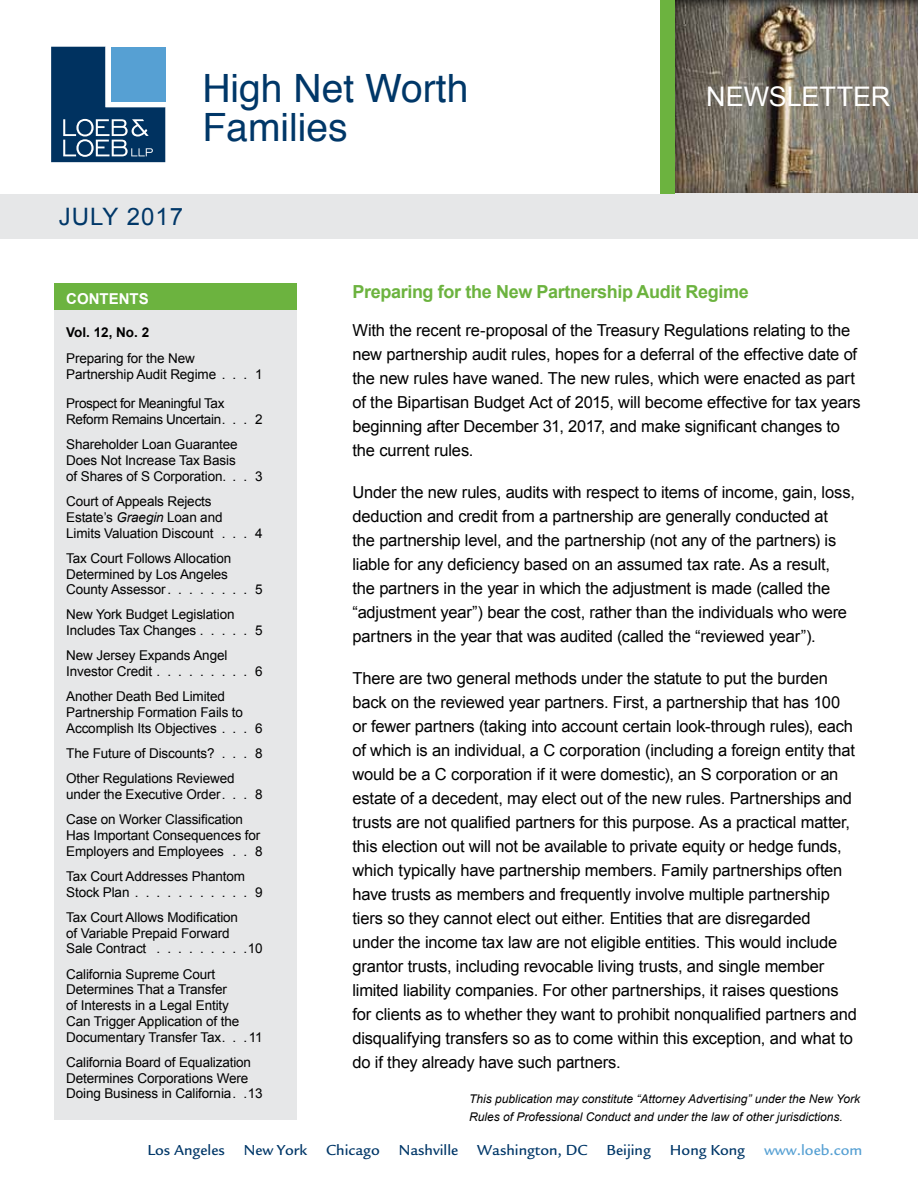
<style>
.page{position:relative;width:918px;height:1188px;background:#fff}
.page>*{position:absolute;margin:0;border:0;box-sizing:border-box;transform-origin:0 0}
.t1{font:39px/39px "Helvetica";color:#003768}
.t2{font:27px "Arial";color:#fff}
.t3{font:24px "Arial";letter-spacing:.04em;color:#003768}
.t4{font:700 18px "Arial";letter-spacing:-.02em;color:#6cb33f}
.t5{font:16.5px/24px "Arial";letter-spacing:-.01em;color:#000}
.t6{font:500 15px "Legacy Sans";color:#003768}
.t7{font:500 15px "Legacy Sans";color:#56a0d3}
.t8{font:700 15px "Arial";color:#fff}
.t9{font:13.5px/15.8px "Arial";letter-spacing:-.01em;color:#000}
.t10{font:700 13.5px "Arial";color:#000}
.t11{font:italic 12px/18px "Arial";color:#000}
.s1{font-style:italic}
</style>
<div class="page">
<div style="left:662px;top:0;width:256px;height:195px;background:#000;opacity:.75"></div>
<div style="left:0;top:194px;width:918px;height:45px;background:#e6e7e8"></div>
<div style="left:660px;top:0;width:15px;height:194px;background:#6cb33f"></div>
<div style="left:51px;top:47px;width:115px;height:120px;background:linear-gradient(to right,#fff,#fff)"></div>
<svg style="left:51px;top:47px;width:114px;height:115px;background:#31638c"></svg>
<div style="left:54px;top:310px;width:243px;height:810px;background:#e6e7e8"></div>
<div style="left:54px;top:284px;width:243px;height:26px;background:#6cb33f"></div>
<h1 class="t1" style="left:202px;top:70px;width:267px">High Net Worth<br>Families</h1>
<h3 class="t3" style="left:59px;top:201px;width:126px">JULY 2017</h3>
<h2 class="t2" style="left:706px;top:79px;width:185px">NEWSLETTER</h2>
<p class="t8" style="left:66px;top:288px;width:84px">CONTENTS</p>
<p class="t10" style="left:66px;top:323px;width:85px">Vol. 12, No. 2</p>
<p class="t9" style="left:66px;top:351px;width:154px">Preparing for the New<br>Partnership Audit Regime ....</p>
<p class="t9" style="left:255px;top:367px;width:9px">1</p>
<p class="t9" style="left:66px;top:396px;width:198px">Prospect for Meaningful Tax<br>Reform Remains Uncertain . . . 2</p>
<p class="t9" style="left:66px;top:437px;width:198px">Shareholder Loan Guarantee<br>Does Not Increase Tax Basis<br>of Shares of S Corporation. . . 3</p>
<p class="t9" style="left:66px;top:494px;width:158px">Court of Appeals Rejects<br>Estate’s <span class="s1">Graegin</span> Loan and<br>Limits Valuation Discount ....</p>
<p class="t9" style="left:255px;top:525px;width:9px">4</p>
<p class="t9" style="left:66px;top:550px;width:198px">Tax Court Follows Allocation<br>Determined by Los Angeles<br>County Assessor . . . . . . . . 5</p>
<p class="t9" style="left:66px;top:607px;width:170px">New York Budget Legislation<br>Includes Tax Changes ......</p>
<p class="t9" style="left:255px;top:623px;width:9px">5</p>
<p class="t9" style="left:66px;top:648px;width:163px">New Jersey Expands Angel<br>Investor Credit ..........</p>
<p class="t9" style="left:66px;top:689px;width:178px">Another Death Bed Limited<br>Partnership Formation Fails to<br>Accomplish Its Objectives ....</p>
<p class="t9" style="left:255px;top:664px;width:9px">6</p>
<p class="t9" style="left:255px;top:720px;width:9px">6</p>
<p class="t9" style="left:66px;top:746px;width:153px">The Future of Discounts? ....</p>
<p class="t9" style="left:255px;top:746px;width:9px">8</p>
<p class="t9" style="left:66px;top:771px;width:198px">Other Regulations Reviewed under the Executive Order . . . 8</p>
<p class="t9" style="left:66px;top:812px;width:196px">Case on Worker Classification<br>Has Important Consequences for<br>Employers and Employees ...</p>
<p class="t9" style="left:255px;top:843px;width:9px">8</p>
<p class="t9" style="left:66px;top:869px;width:180px">Tax Court Addresses Phantom<br>Stock Plan ............</p>
<p class="t9" style="left:255px;top:884px;width:9px">9</p>
<p class="t9" style="left:66px;top:909px;width:173px">Tax Court Allows Modification of Variable Prepaid Forward<br>Sale Contract .........</p>
<p class="t9" style="left:248px;top:941px;width:16px">10</p>
<p class="t9" style="left:66px;top:966px;width:198px">California Supreme Court<br>Determines That a Transfer<br>of Interests in a Legal Entity<br>Can Trigger Application of the<br>Documentary Transfer Tax . . 11</p>
<p class="t9" style="left:66px;top:1054px;width:198px">California Board of Equalization<br>Determines Corporations Were<br>Doing Business in California . 13</p>
<p class="t4" style="left:352px;top:280px;width:398px">Preparing for the New Partnership Audit Regime</p>
<p class="t5" style="left:352px;top:318px;width:510px">With the recent re-proposal of the Treasury Regulations relating to the new partnership audit rules, hopes for a deferral of the effective date of the new rules have waned. The new rules, which were enacted as part of the Bipartisan Budget Act of 2015, will become effective for tax years beginning after December 31, 2017, and make significant changes to the current rules.</p>
<p class="t5" style="left:352px;top:480px;width:504px">Under the new rules, audits with respect to items of income, gain, loss, deduction and credit from a partnership are generally conducted at<br>the partnership level, and the partnership (not any of the partners) is liable for any deficiency based on an assumed tax rate. As a result, the partners in the year in which the adjustment is made (called the “adjustment year”) bear the cost, rather than the individuals who were partners in the year that was audited (called the “reviewed year”).</p>
<p class="t5" style="left:352px;top:666px;width:506px">There are two general methods under the statute to put the burden back on the reviewed year partners. First, a partnership that has 100 or fewer partners (taking into account certain look-through rules), each of which is an individual, a C corporation (including a foreign entity that would be a C corporation if it were domestic), an S corporation or an estate of a decedent, may elect out of the new rules. Partnerships and trusts are not qualified partners for this purpose. As a practical matter, this election out will not be available to private equity or hedge funds, which typically have partnership members. Family partnerships often have trusts as members and frequently involve multiple partnership tiers so they cannot elect out either. Entities that are disregarded<br>under the income tax law are not eligible entities. This would include grantor trusts, including revocable living trusts, and single member limited liability companies. For other partnerships, it raises questions for clients as to whether they want to prohibit nonqualified partners and disqualifying transfers so as to come within this exception, and what to do if they already have such partners.</p>
<p class="t11" style="left:469px;top:1089px;width:392px">This publication may constitute “Attorney Advertising” under the New York<br>Rules of Professional Conduct and under the law of other jurisdictions.</p>
<p class="t6" style="left:147px;top:1141px;width:79px">Los Angeles</p>
<p class="t6" style="left:244px;top:1141px;width:65px">New York</p>
<p class="t6" style="left:326px;top:1141px;width:55px">Chicago</p>
<p class="t6" style="left:399px;top:1141px;width:61px">Nashville</p>
<p class="t6" style="left:477px;top:1141px;width:112px">Washington, DC</p>
<p class="t6" style="left:607px;top:1141px;width:46px">Beijing</p>
<p class="t6" style="left:670px;top:1141px;width:77px">Hong Kong</p>
<p class="t7" style="left:764px;top:1141px;width:100px">www.loeb.com</p>
</div>
